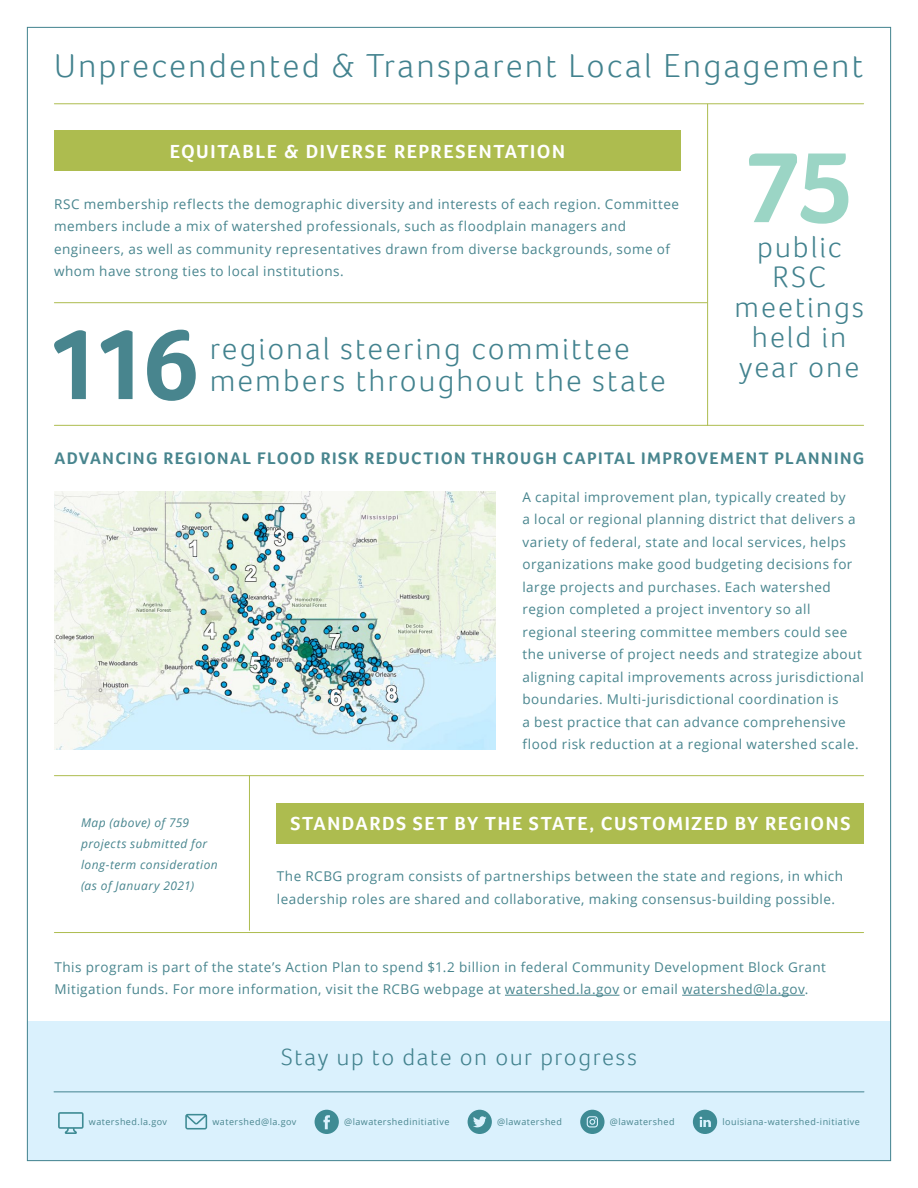
<style>
.page{position:relative;width:918px;height:1188px;background:#fff}
.page>*{position:absolute;margin:0;border:0;box-sizing:border-box;transform-origin:0 0}
.t1{font:700 103.5px "Foco";color:#48858e}
.t2{font:700 103.5px "Foco";color:#9bd5c5}
.t3{font:300 34.2px "Foco";letter-spacing:.065em;color:#42828e}
.t4{font:300 31.5px "Foco";letter-spacing:.065em;color:#42828e}
.t5{font:300 30px/30px "Foco";letter-spacing:.065em;color:#42828e;text-align:center}
.t6{font:300 24px "Foco";letter-spacing:.065em;color:#42828e}
.t7{font:700 19.5px "Foco";letter-spacing:.08em;color:#fff}
.t8{font:700 17.25px "Foco";letter-spacing:.08em;color:#48858e}
.t9{font:13.5px/22.5px "Open Sans";letter-spacing:.035em;color:#48858e}
.t10{font:italic 12px/21px "Open Sans";letter-spacing:.04em;color:#48858e}
.t11{font:9px "Open Sans";letter-spacing:.05em;color:#48858e}
</style>
<div class="page">
<div style="left:27px;top:1021px;width:864px;height:140px;background:#daf1fd"></div>
<hr style="left:54px;top:1091px;width:810px;height:1px;background:#42828e">
<svg style="left:58px;top:1112px;width:26px;height:22px"></svg>
<svg style="left:185px;top:1114px;width:22px;height:16px"></svg>
<svg style="left:315px;top:1110px;width:24px;height:24px"></svg>
<svg style="left:468px;top:1110px;width:24px;height:24px"></svg>
<svg style="left:580px;top:1110px;width:25px;height:24px"></svg>
<svg style="left:693px;top:1110px;width:24px;height:24px"></svg>
<hr style="left:54px;top:103px;width:810px;height:1px;background:#adbc4f">
<div style="left:54px;top:130px;width:627px;height:41px;background:#adbc4f"></div>
<hr style="left:707px;top:104px;width:1px;height:321px;background:#adbc4f">
<hr style="left:54px;top:302px;width:653px;height:1px;background:#adbc4f">
<hr style="left:54px;top:425px;width:810px;height:1px;background:#adbc4f">
<hr style="left:54px;top:775px;width:810px;height:1px;background:#adbc4f">
<div style="left:277px;top:803px;width:587px;height:41px;background:#adbc4f"></div>
<hr style="left:249px;top:776px;width:1px;height:154px;background:#adbc4f">
<img style="left:54px;top:491px;width:441px;height:258px">
<hr style="left:505px;top:995px;width:114px;height:1px;background:#48858e">
<hr style="left:682px;top:995px;width:123px;height:1px;background:#48858e">
<hr style="left:54px;top:932px;width:810px;height:1px;background:#adbc4f">
<h2 class="t3" style="left:54px;top:43px;width:811px">Unprecendented &amp; Transparent Local Engagement</h2>
<h3 class="t7" style="left:170px;top:140px;width:397px">EQUITABLE &amp; DIVERSE REPRESENTATION</h3>
<p class="t9" style="left:54px;top:192px;width:627px">RSC membership reflects the demographic diversity and interests of each region. Committee members include a mix of watershed professionals, such as floodplain managers and engineers, as well as community representatives drawn from diverse backgrounds, some of whom have strong ties to local institutions.</p>
<h1 class="t1" style="left:45px;top:303px;width:156px">116</h1>
<h3 class="t4" style="left:210px;top:328px;width:422px">regional steering committee</h3>
<h3 class="t4" style="left:210px;top:359px;width:458px">members throughout the state</h3>
<h1 class="t2" style="left:745px;top:126px;width:111px">75</h1>
<h3 class="t5" style="left:735px;top:232px;width:131px">public<br>RSC meetings held in year one</h3>
<p class="t8" style="left:54px;top:448px;width:812px">ADVANCING REGIONAL FLOOD RISK REDUCTION THROUGH CAPITAL IMPROVEMENT PLANNING</p>
<p class="t10" style="left:81px;top:812px;width:138px">Map (above) of 759 projects submitted for long-term consideration (as of January 2021)</p>
<p class="t9" style="left:522px;top:485px;width:343px">A capital improvement plan, typically created by<br>a local or regional planning district that delivers a variety of federal, state and local services, helps organizations make good budgeting decisions for large projects and purchases. Each watershed region completed a project inventory so all regional steering committee members could see the universe of project needs and strategize about aligning capital improvements across jurisdictional boundaries. Multi-jurisdictional coordination is<br>a best practice that can advance comprehensive flood risk reduction at a regional watershed scale.</p>
<h3 class="t7" style="left:290px;top:812px;width:562px">STANDARDS SET BY THE STATE, CUSTOMIZED BY REGIONS</h3>
<p class="t9" style="left:277px;top:865px;width:568px">The RCBG program consists of partnerships between the state and regions, in which leadership roles are shared and collaborative, making consensus-building possible.</p>
<p class="t9" style="left:54px;top:955px;width:773px">This program is part of the state’s Action Plan to spend $1.2 billion in federal Community Development Block Grant<br>Mitigation funds. For more information, visit the RCBG webpage at watershed.la.gov or email watershed@la.gov.</p>
<h3 class="t6" style="left:281px;top:1041px;width:357px">Stay up to date on our progress</h3>
<p class="t11" style="left:89px;top:1116px;width:80px">watershed.la.gov</p>
<p class="t11" style="left:213px;top:1116px;width:85px">watershed@la.gov</p>
<p class="t11" style="left:344px;top:1116px;width:107px">@lawatershedinitiative</p>
<p class="t11" style="left:497px;top:1116px;width:66px">@lawatershed</p>
<p class="t11" style="left:610px;top:1116px;width:66px">@lawatershed</p>
<p class="t11" style="left:723px;top:1116px;width:139px">louisiana-watershed-initiative</p>
</div>
